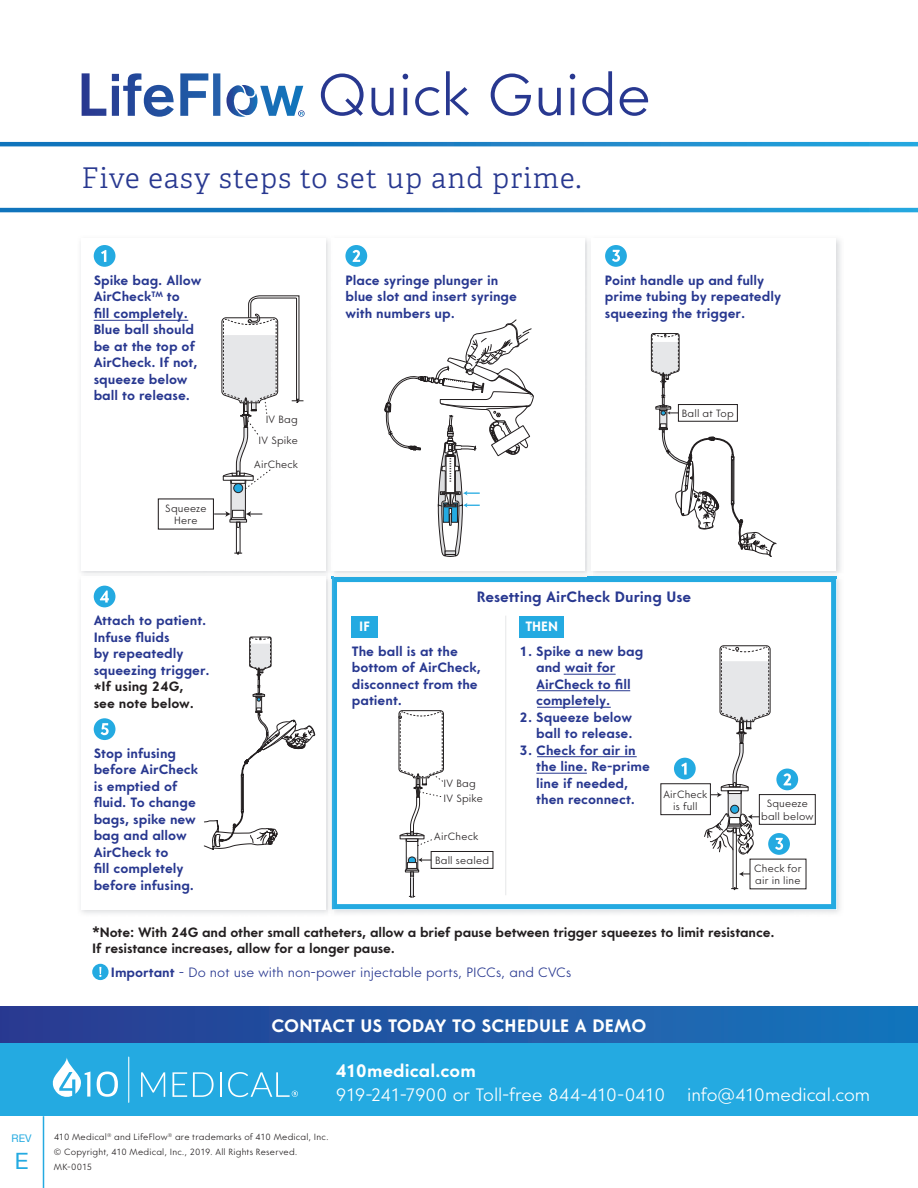
<style>
.page{position:relative;width:918px;height:1188px;background:#fff}
.page>*{position:absolute;margin:0;border:0;box-sizing:border-box;transform-origin:0 0}
.t1{font:300 58.5px "Core Sans G35";color:#283890}
.t2{font:300 28.5px "Adelle";letter-spacing:.04em;color:#283890}
.t3{font:22.5px "Helvetica Neue";color:#24aae1}
.t4{font:300 18px "Core Sans G35";letter-spacing:-.005em;color:#fff}
.t5{font:700 18px "Core Sans G65";color:#fff}
.t6{font:700 15px "Core Sans G65";color:#283890}
.t7{font:700 13.5px/16.5px "Core Sans G65";color:#283890}
.t8{font:700 13.5px/16.5px "Core Sans G65";letter-spacing:-.01em;color:#231f20}
.t9{font:300 13.5px "Core Sans G35";letter-spacing:.01em;color:#283890}
.t10{font:700 13.5px "Core Sans G65";color:#fff}
.t11{font:300 10.5px/12.6px "Core Sans G35";letter-spacing:.015em;color:#231f20;text-align:center}
.t12{font:10.5px "Helvetica Neue";color:#24aae1}
.t13{font:300 9px/15px "Core Sans G35";letter-spacing:.02em;color:#231f20}
.s1{font-family:"Core Sans G65";font-weight:700}
</style>
<div class="page">
<svg style="left:82px;top:73px;width:223px;height:44px"></svg>
<svg style="left:0;top:142px;width:917px;height:4px;background:#1a83c6"></svg>
<svg style="left:0;top:208px;width:917px;height:4px;background:#1a83c6"></svg>
<div style="left:0;top:1006px;width:918px;height:37px;background:linear-gradient(to right,#2a3a90,#1776bc)"></div>
<div style="left:0;top:1043px;width:918px;height:73px;background:#24aae1"></div>
<svg style="left:97px;top:1072px;width:21px;height:25px"></svg>
<svg style="left:52px;top:1057px;width:38px;height:40px"></svg>
<svg style="left:128px;top:1057px;width:1px;height:46px"></svg>
<svg style="left:141px;top:1072px;width:24px;height:25px"></svg>
<svg style="left:172px;top:1072px;width:15px;height:25px"></svg>
<svg style="left:193px;top:1072px;width:21px;height:25px"></svg>
<hr style="left:220px;top:1072px;width:2px;height:25px;background:#fff">
<svg style="left:228px;top:1072px;width:70px;height:25px"></svg>
<img style="left:917px;top:141px;width:1px;height:72px">
<hr style="left:43px;top:1116px;width:1px;height:72px;background:#24aae1">
<svg style="left:917px;top:1006px;width:1px;height:37px"></svg>
<img style="left:793px;top:578px;width:47px;height:335px">
<svg style="left:333px;top:578px;width:503px;height:331px"></svg>
<img style="left:333px;top:239px;width:254px;height:338px">
<img style="left:333px;top:577px;width:254px;height:1px">
<div style="left:332px;top:239px;width:253px;height:332px;background:#fff"></div>
<div style="left:345px;top:245px;width:22px;height:22px;background:#24aae1;border-radius:50%"></div>
<svg style="left:352px;top:250px;width:8px;height:12px"></svg>
<svg style="left:384px;top:319px;width:150px;height:238px"></svg>
<img style="left:80px;top:578px;width:253px;height:336px">
<img style="left:332px;top:578px;width:1px;height:331px">
<div style="left:81px;top:577px;width:245px;height:332px;background:#fff"></div>
<div style="left:94px;top:586px;width:21px;height:21px;background:#24aae1;border-radius:50%"></div>
<svg style="left:100px;top:591px;width:9px;height:12px"></svg>
<hr style="left:241px;top:775px;width:1px;height:36px;background:#231f20">
<hr style="left:243px;top:775px;width:1px;height:36px;background:#231f20">
<div style="left:242px;top:777px;width:1px;height:32px;border:1px solid #231f20"></div>
<svg style="left:204px;top:809px;width:73px;height:41px"></svg>
<svg style="left:241px;top:637px;width:74px;height:140px"></svg>
<div style="left:94px;top:718px;width:21px;height:22px;background:#24aae1;border-radius:50%"></div>
<svg style="left:101px;top:723px;width:8px;height:12px"></svg>
<img style="left:593px;top:573px;width:244px;height:5px">
<svg style="left:587px;top:576px;width:6px;height:2px"></svg>
<div style="left:605px;top:245px;width:22px;height:22px;background:#24aae1;border-radius:50%"></div>
<svg style="left:612px;top:250px;width:8px;height:12px"></svg>
<svg style="left:651px;top:333px;width:125px;height:224px"></svg>
<div style="left:678px;top:404px;width:60px;height:18px;border:1px solid #231f20"></div>
<div style="left:94px;top:245px;width:21px;height:22px;background:#24aae1;border-radius:50%"></div>
<svg style="left:101px;top:250px;width:6px;height:12px"></svg>
<hr style="left:94px;top:320px;width:94px;height:1px;background:#283890">
<div style="left:158px;top:498px;width:56px;height:32px;border:1px solid #231f20"></div>
<svg style="left:214px;top:295px;width:90px;height:260px"></svg>
<div style="left:352px;top:616px;width:26px;height:21px;background:#24aae1"></div>
<div style="left:520px;top:616px;width:44px;height:21px;background:#24aae1"></div>
<svg style="left:399px;top:710px;width:45px;height:188px"></svg>
<div style="left:431px;top:851px;width:62px;height:18px;border:1px solid #231f20"></div>
<hr style="left:505px;top:616px;width:1px;height:279px;background:#e6e7e9">
<hr style="left:564px;top:674px;width:52px;height:1px;background:#283890">
<hr style="left:537px;top:756px;width:100px;height:1px;background:#283890">
<hr style="left:536px;top:773px;width:51px;height:1px;background:#283890">
<hr style="left:537px;top:690px;width:93px;height:1px;background:#283890">
<hr style="left:537px;top:707px;width:74px;height:1px;background:#283890">
<svg style="left:731px;top:887px;width:8px;height:3px"></svg>
<div style="left:733px;top:828px;width:4px;height:61px;border:1px solid #231f20"></div>
<div style="left:759px;top:794px;width:57px;height:31px;border:1px solid #231f20"></div>
<div style="left:660px;top:783px;width:51px;height:32px;border:1px solid #231f20"></div>
<div style="left:674px;top:758px;width:22px;height:21px;background:#24aae1;border-radius:50%"></div>
<svg style="left:681px;top:763px;width:6px;height:12px"></svg>
<div style="left:776px;top:769px;width:22px;height:21px;background:#24aae1;border-radius:50%"></div>
<svg style="left:739px;top:871px;width:11px;height:6px"></svg>
<svg style="left:704px;top:645px;width:87px;height:209px"></svg>
<div style="left:92px;top:964px;width:17px;height:16px;background:#24aae1;border-radius:50%"></div>
<svg style="left:99px;top:967px;width:3px;height:10px"></svg>
<svg style="left:615px;top:678px;width:7px;height:11px"></svg>
<h1 class="t1" style="left:318px;top:60px;width:335px">Quick Guide</h1>
<h2 class="t2" style="left:82px;top:160px;width:501px">Five easy steps to set up and prime.</h2>
<p class="t7" style="left:94px;top:272px;width:109px">Spike bag. Allow<br>AirCheck<sup>TM</sup> to</p>
<p class="t7" style="left:94px;top:305px;width:105px;text-indent:8px">ll completely.<br>Blue ball should be at the top of<br>AirCheck. If not, squeeze below ball to release.</p>
<p class="t11" style="left:165px;top:502px;width:43px">Squeeze<br>Here</p>
<p class="t11" style="left:259px;top:409px;width:41px;line-height:20.7px;text-align:right">IV Bag<br>IV Spike</p>
<p class="t11" style="left:254px;top:459px;width:45px">AirCheck</p>
<p class="t7" style="left:345px;top:272px;width:173px">Place syringe plunger in blue slot and insert syringe with numbers up.</p>
<p class="t7" style="left:605px;top:272px;width:178px">Point handle up and fully prime tubing by repeatedly squeezing the trigger.</p>
<p class="t11" style="left:682px;top:407px;width:54px">Ball at Top</p>
<p class="t12" style="left:12px;top:1131px;width:22px">REV</p>
<h3 class="t3" style="left:15px;top:1145px;width:15px">E</h3>
<p class="t6" style="left:477px;top:588px;width:216px">Resetting AirCheck During Use</p>
<p class="t7" style="left:352px;top:643px;width:131px">The ball is at the bottom of AirCheck, disconnect from the patient.</p>
<p class="t7" style="left:94px;top:612px;width:118px">Attach to patient.<br>Infuse uids<br>by repeatedly squeezing trigger.</p>
<p class="t8" style="left:94px;top:678px;width:102px">*If using 24G, see note below.</p>
<p class="t7" style="left:94px;top:745px;width:106px">Stop infusing before AirCheck is emptied of</p>
<p class="t7" style="left:94px;top:795px;width:104px;text-indent:9px">uid. To change bags, spike new bag and allow<br>AirCheck to</p>
<p class="t7" style="left:94px;top:861px;width:102px;text-align:center">ll completely before infusing.</p>
<p class="t8" style="left:92px;top:924px;width:684px">*Note: With 24G and other small catheters, allow a brief pause between trigger squeezes to limit resistance.<br>If resistance increases, allow for a longer pause.</p>
<p class="t10" style="left:359px;top:618px;width:12px">IF</p>
<p class="t10" style="left:525px;top:618px;width:34px">THEN</p>
<p class="t7" style="left:536px;top:643px;width:109px;text-indent:-16px">1. Spike a new bag and wait for<br>AirCheck to ll completely.</p>
<p class="t7" style="left:520px;top:709px;width:114px;text-align:right">2. Squeeze below ball to release.</p>
<p class="t7" style="left:536px;top:742px;width:115px;text-indent:-17px">3. Check for air in the line. Re-prime line if needed, then reconnect.</p>
<p class="t11" style="left:434px;top:830px;width:45px">AirCheck</p>
<p class="t11" style="left:435px;top:854px;width:56px">Ball sealed</p>
<p class="t11" style="left:444px;top:777px;width:41px;line-height:14.5px;text-align:left">IV Bag<br>IV Spike</p>
<p class="t11" style="left:663px;top:788px;width:45px">AirCheck is full</p>
<p class="t11" style="left:761px;top:797px;width:54px">Squeeze ball below</p>
<p class="t11" style="left:754px;top:862px;width:49px;text-align:left">Check for air in line</p>
<p class="t9" style="left:111px;top:964px;width:462px"><span class="s1">Important</span> - Do not use with non-power injectable ports, PICCs, and CVCs</p>
<h3 class="t5" style="left:271px;top:1014px;width:377px">CONTACT US TODAY TO SCHEDULE A DEMO</h3>
<h3 class="t5" style="left:336px;top:1060px;width:142px">410medical.com</h3>
<h3 class="t4" style="left:336px;top:1084px;width:536px">919-241-7900 or Toll-free 844-410-0410 info@410medical.com</h3>
<p class="t13" style="left:54px;top:1130px;width:276px">410 Medical<sup>®</sup> and LifeFlow<sup>®</sup> are trademarks of 410 Medical, Inc. © Copyright, 410 Medical, Inc., 2019. All Rights Reserved.<br>MK-0015</p>
</div>
